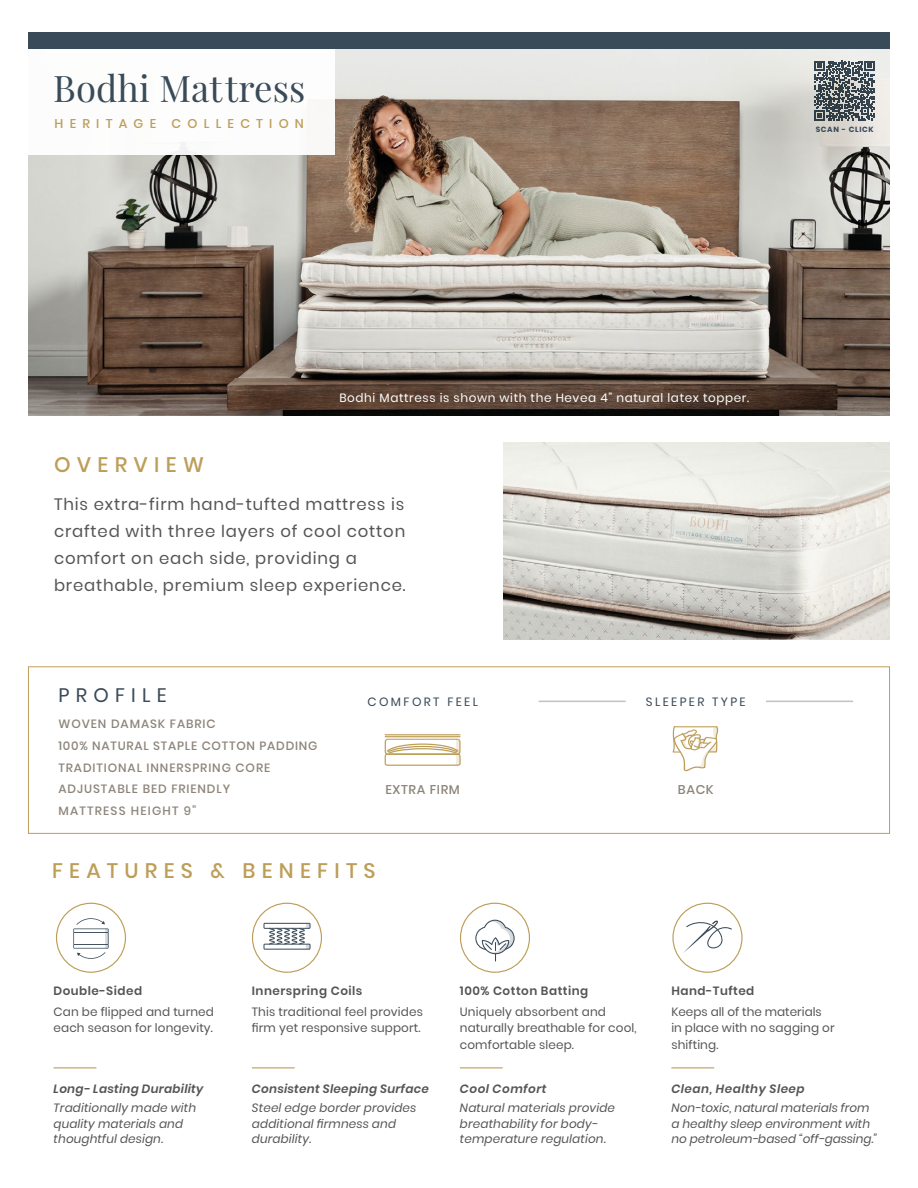
<style>
.page{position:relative;width:918px;height:1188px;background:#fff}
.page>*{position:absolute;margin:0;border:0;box-sizing:border-box;transform-origin:0 0}
.t1{font:36.45px "Playfair Display";letter-spacing:.005em;color:#394a58}
.t2{font:500 21px "Poppins";letter-spacing:.3em;color:#bd9e59}
.t3{font:19.5px "Poppins";letter-spacing:.32em;color:#394a58}
.t4{font:16.5px/27px "Poppins";letter-spacing:.05em;color:#555}
.t5{font:500 12.75px "Poppins";letter-spacing:.49em;color:#bd9e59}
.t6{font:500 12.75px "Poppins";letter-spacing:.05em;color:#8c847a}
.t7{font:italic 12px/15.8px "Poppins";letter-spacing:.01em;color:#555}
.t8{font:12px/16.5px "Poppins";letter-spacing:.01em;color:#555}
.t9{font:500 12px "Poppins";letter-spacing:.075em;color:#8c847a}
.t10{font:600 12px "Poppins";letter-spacing:.04em;color:#555}
.t11{font:12px "Poppins";letter-spacing:.05em;color:#fff}
.t12{font:italic 600 12px "Poppins";letter-spacing:.02em;color:#555}
.t13{font:italic 600 12px "Poppins";letter-spacing:.04em;color:#555}
.t14{font:12px "Poppins";letter-spacing:.2em;color:#394a58}
.t15{font:500 12px "Poppins";letter-spacing:.1em;color:#8c847a}
.t16{font:700 7.5px "Poppins";letter-spacing:.09em;color:#394a58}
</style>
<div class="page">
<img style="left:28px;top:49px;width:862px;height:366px">
<svg style="left:672px;top:726px;width:46px;height:45px"></svg>
<div style="left:28px;top:49px;width:307px;height:105px;background:#fff"></div>
<svg style="left:385px;top:739px;width:76px;height:27px"></svg>
<hr style="left:385px;top:736px;width:76px;height:1px;background:#bd9e59">
<hr style="left:385px;top:734px;width:75px;height:1px;background:#bd9e59">
<div style="left:28px;top:32px;width:862px;height:17px;background:#394a58"></div>
<div style="left:28px;top:666px;width:862px;height:168px;border:1px solid #bd9e59"></div>
<hr style="left:54px;top:1067px;width:42px;height:1px;background:#bd9e59">
<hr style="left:252px;top:1067px;width:43px;height:1px;background:#bd9e59">
<hr style="left:460px;top:1067px;width:43px;height:1px;background:#bd9e59">
<hr style="left:671px;top:1067px;width:43px;height:1px;background:#bd9e59">
<div style="left:56px;top:903px;width:70px;height:70px;border:1px solid #bd9e59;border-radius:50%"></div>
<svg style="left:73px;top:918px;width:36px;height:41px"></svg>
<div style="left:252px;top:903px;width:70px;height:70px;border:1px solid #bd9e59;border-radius:50%"></div>
<div style="left:460px;top:903px;width:70px;height:70px;border:1px solid #bd9e59;border-radius:50%"></div>
<svg style="left:475px;top:920px;width:40px;height:42px"></svg>
<div style="left:672px;top:903px;width:71px;height:70px;border:1px solid #bd9e59;border-radius:50%"></div>
<svg style="left:683px;top:921px;width:49px;height:32px"></svg>
<hr style="left:766px;top:701px;width:87px;height:1px;background:#8c847a">
<hr style="left:539px;top:701px;width:87px;height:1px;background:#8c847a">
<svg style="left:263px;top:923px;width:48px;height:27px"></svg>
<img style="left:504px;top:442px;width:386px;height:197px">
<svg style="left:815px;top:61px;width:60px;height:60px;background:#6f777c"></svg>
<p class="t1" style="left:53px;top:65px;width:254px">Bodhi Mattress</p>
<p class="t5" style="left:55px;top:116px;width:251px">HERITAGE COLLECTION</p>
<p class="t16" style="left:816px;top:125px;width:60px">SCAN - CLICK</p>
<p class="t2" style="left:54px;top:453px;width:151px">OVERVIEW</p>
<p class="t11" style="left:339px;top:390px;width:411px">Bodhi Mattress is shown with the Hevea 4” natural latex topper.</p>
<p class="t4" style="left:54px;top:491px;width:353px">This extra-firm hand-tufted mattress is crafted with three layers of cool cotton comfort on each side, providing a breathable, premium sleep experience.</p>
<p class="t3" style="left:59px;top:684px;width:110px">PROFILE</p>
<p class="t14" style="left:367px;top:695px;width:112px">COMFORT FEEL</p>
<p class="t14" style="left:646px;top:695px;width:101px">SLEEPER TYPE</p>
<p class="t9" style="left:59px;top:717px;width:159px">WOVEN DAMASK FABRIC</p>
<p class="t9" style="left:59px;top:739px;width:260px">100% NATURAL STAPLE COTTON PADDING</p>
<p class="t9" style="left:59px;top:761px;width:213px">TRADITIONAL INNERSPRING CORE</p>
<p class="t9" style="left:59px;top:782px;width:173px">ADJUSTABLE BED FRIENDLY</p>
<p class="t15" style="left:59px;top:804px;width:139px">MATTRESS HEIGHT 9”</p>
<p class="t6" style="left:678px;top:782px;width:37px">BACK</p>
<p class="t6" style="left:385px;top:782px;width:76px">EXTRA FIRM</p>
<p class="t2" style="left:52px;top:859px;width:325px">FEATURES &amp; BENEFITS</p>
<p class="t10" style="left:54px;top:984px;width:90px">Double-Sided</p>
<p class="t10" style="left:252px;top:984px;width:112px">Innerspring Coils</p>
<p class="t10" style="left:460px;top:984px;width:130px">100% Cotton Batting</p>
<p class="t10" style="left:671px;top:984px;width:85px">Hand-Tufted</p>
<p class="t8" style="left:54px;top:1003px;width:162px">Can be flipped and turned each season for longevity.</p>
<p class="t8" style="left:252px;top:1003px;width:172px">This traditional feel provides firm yet responsive support.</p>
<p class="t8" style="left:460px;top:1003px;width:178px">Uniquely absorbent and naturally breathable for cool, comfortable sleep.</p>
<p class="t8" style="left:671px;top:1003px;width:165px">Keeps all of the materials in place with no sagging or shifting.</p>
<p class="t12" style="left:54px;top:1082px;width:151px">Long- Lasting Durability</p>
<p class="t12" style="left:252px;top:1082px;width:178px">Consistent Sleeping Surface</p>
<p class="t13" style="left:460px;top:1082px;width:88px">Cool Comfort</p>
<p class="t13" style="left:671px;top:1082px;width:135px">Clean, Healthy Sleep</p>
<p class="t7" style="left:54px;top:1100px;width:144px">Traditionally made with quality materials and thoughtful design.</p>
<p class="t7" style="left:671px;top:1100px;width:208px">Non-toxic, natural materials from a healthy sleep environment with no petroleum-based “off-gassing.”</p>
<p class="t7" style="left:252px;top:1100px;width:166px">Steel edge border provides additional firmness and durability.</p>
<p class="t7" style="left:460px;top:1100px;width:157px">Natural materials provide breathability for body&shy;temperature regulation.</p>
</div>
